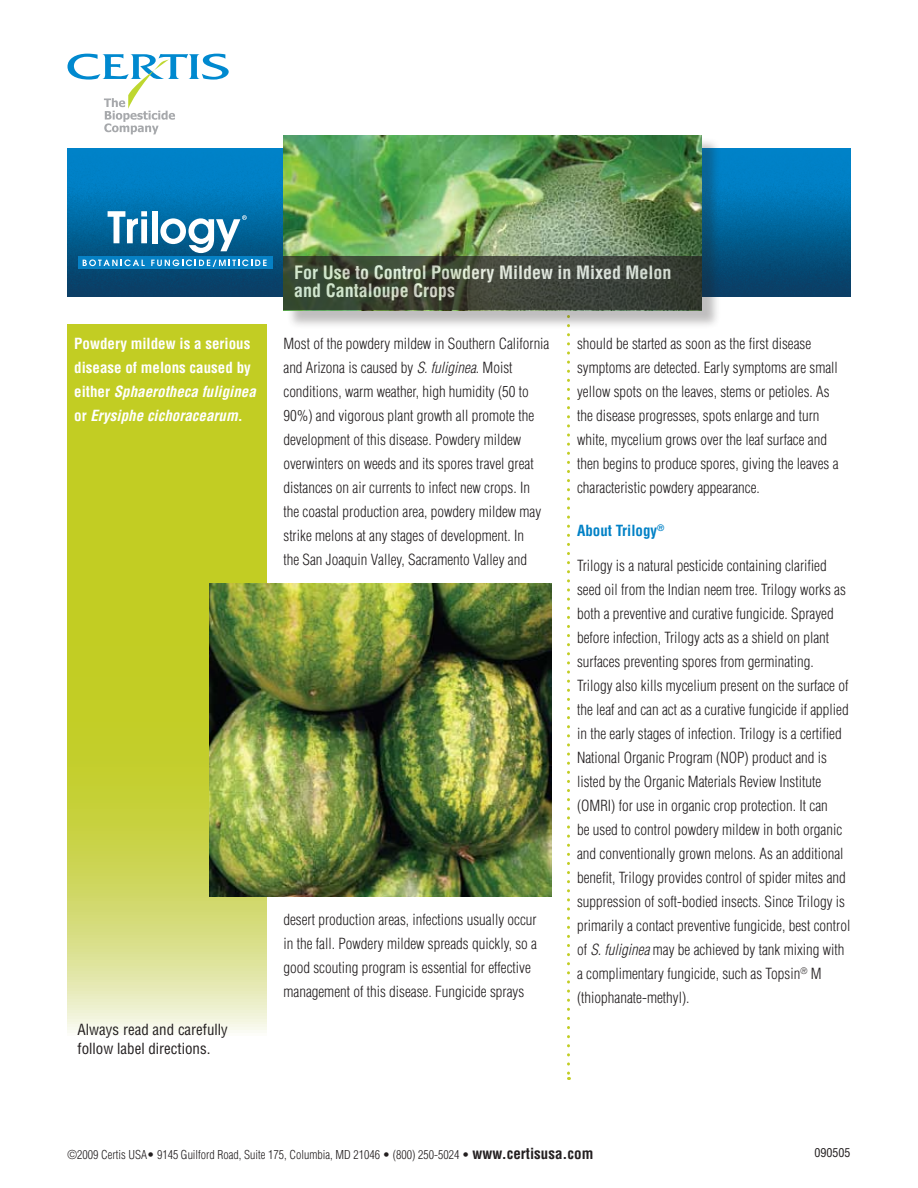
<style>
.page{position:relative;width:918px;height:1188px;background:#fff}
.page>*{position:absolute;margin:0;border:0;box-sizing:border-box;transform-origin:0 0}
.t1{font:700 condensed 18px/18px "Helvetica";color:#fff}
.t2{font:300 condensed 15px/24px "Helvetica";color:#231f20}
.t3{font:700 condensed 15px/24px "Helvetica";color:#fff}
.t4{font:condensed 15px/19.5px "Helvetica";color:#231f20}
.t5{font:700 condensed 15px "Helvetica";color:#0081c6}
.t6{font:300 condensed 12px "Helvetica";color:#231f20}
.t7{font:condensed 12px "Helvetica";color:#231f20}
.s1{font-style:italic}
.s2{font-weight:700;font-size:15px}
</style>
<div class="page">
<svg style="left:68px;top:54px;width:161px;height:80px"></svg>
<svg style="left:567px;top:333px;width:3px;height:747px"></svg>
<img style="left:68px;top:148px;width:782px;height:149px">
<svg style="left:108px;top:211px;width:39px;height:32px"></svg>
<div style="left:152px;top:211px;width:5px;height:32px;background:#fff"></div>
<svg style="left:160px;top:215px;width:87px;height:38px"></svg>
<div style="left:78px;top:256px;width:195px;height:13px;background:#0681c5"></div>
<svg style="left:83px;top:259px;width:62px;height:7px"></svg>
<svg style="left:151px;top:259px;width:116px;height:8px"></svg>
<svg style="left:68px;top:324px;width:199px;height:709px;background:#c9d344"></svg>
<div style="left:286px;top:137px;width:435px;height:192px;background:#231f20;opacity:.29"></div>
<img style="left:284px;top:135px;width:418px;height:121px">
<svg style="left:284px;top:256px;width:418px;height:54px;background:#3a4234"></svg>
<img style="left:209px;top:584px;width:342px;height:312px">
<p class="t3" style="left:74px;top:332px;width:183px">Powdery mildew is a serious disease of melons caused by either <span class="s1">Sphaerotheca fuliginea </span>or <span class="s1">Erysiphe cichoracearum</span>.</p>
<p class="t4" style="left:78px;top:1019px;width:152px">Always read and carefully follow label directions.</p>
<p class="t1" style="left:294px;top:263px;width:379px">For Use to Control Powdery Mildew in Mixed Melon and Cantaloupe Crops</p>
<p class="t2" style="left:284px;top:332px;width:267px">Most of the powdery mildew in Southern California and Arizona is caused by <span class="s1">S. fuliginea</span>. Moist conditions, warm weather, high humidity (50 to 90%) and vigorous plant growth all promote the development of this disease. Powdery mildew overwinters on weeds and its spores travel great distances on air currents to infect new crops. In the coastal production area, powdery mildew may strike melons at any stages of development. In<br>the San Joaquin Valley, Sacramento Valley and</p>
<p class="t2" style="left:577px;top:332px;width:263px">should be started as soon as the first disease symptoms are detected. Early symptoms are small yellow spots on the leaves, stems or petioles. As the disease progresses, spots enlarge and turn white, mycelium grows over the leaf surface and then begins to produce spores, giving the leaves a characteristic powdery appearance.</p>
<p class="t5" style="left:577px;top:521px;width:89px">About Trilogy<sup>®</sup></p>
<p class="t2" style="left:577px;top:553px;width:275px">Trilogy is a natural pesticide containing clarified seed oil from the Indian neem tree. Trilogy works as both a preventive and curative fungicide. Sprayed before infection, Trilogy acts as a shield on plant surfaces preventing spores from germinating.<br>Trilogy also kills mycelium present on the surface of the leaf and can act as a curative fungicide if applied in the early stages of infection. Trilogy is a certified National Organic Program (NOP) product and is listed by the Organic Materials Review Institute (OMRI) for use in organic crop protection. It can<br>be used to control powdery mildew in both organic and conventionally grown melons. As an additional benefit, Trilogy provides control of spider mites and suppression of soft-bodied insects. Since Trilogy is primarily a contact preventive fungicide, best control of <span class="s1">S. fuliginea</span> may be achieved by tank mixing with a complimentary fungicide, such as Topsin<sup>®</sup> M (thiophanate-methyl).</p>
<p class="t2" style="left:284px;top:908px;width:255px">desert production areas, infections usually occur in the fall. Powdery mildew spreads quickly, so a good scouting program is essential for effective management of this disease. Fungicide sprays</p>
<p class="t6" style="left:68px;top:1148px;width:527px">©2009 Certis USA• 9145 Guilford Road, Suite 175, Columbia, MD 21046 • (800) 250-5024 • <span class="s2">www.certisusa.com</span></p>
<p class="t7" style="left:814px;top:1145px;width:37px">090505</p>
</div>
